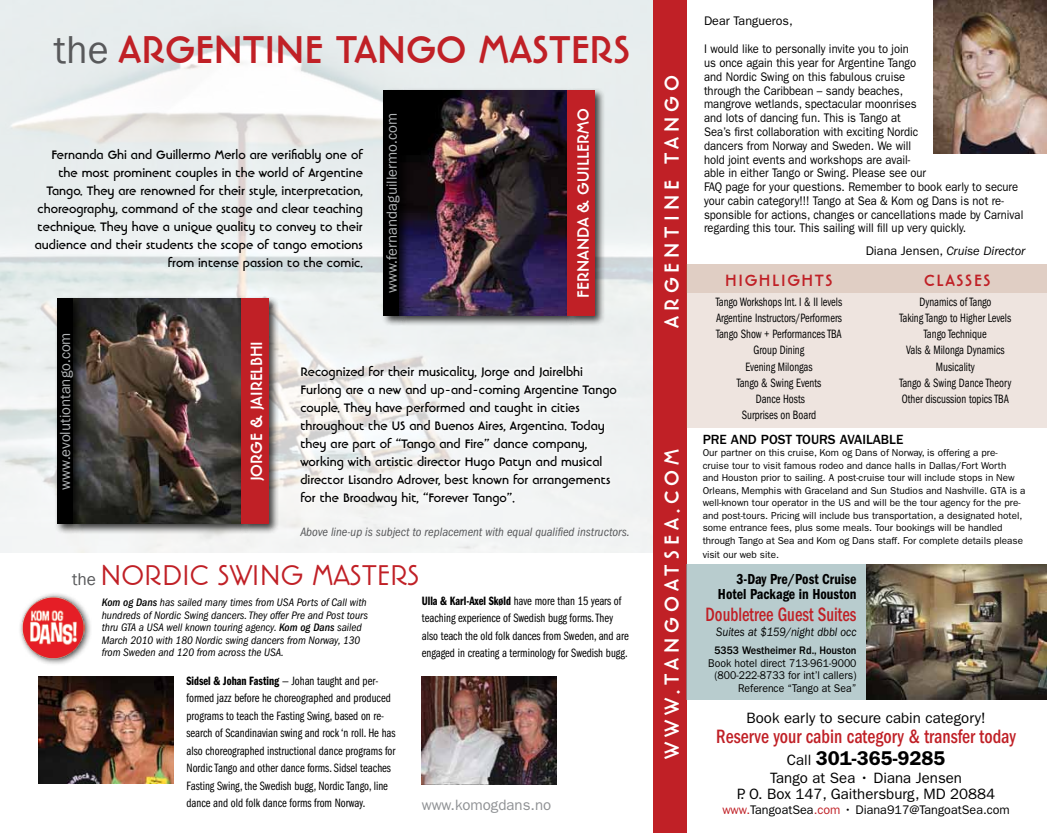
<style>
.page{position:relative;width:1047px;height:833px;background:#fff}
.page>*{position:absolute;margin:0;border:0;box-sizing:border-box;transform-origin:0 0}
.t1{font:700 47.5px "Linotype Banjoman";color:#c02026}
.t2{font:35px "Linotype Banjoman Text";color:#c02026}
.t3{font:700 25px "Linotype Banjoman";letter-spacing:.2em;color:#fff}
.t4{font:500 condensed 20px/22.5px "ITC Franklin Gothic Std";color:#c02026;text-align:center;scale:.9 1}
.t5{font:700 20px "Linotype Banjoman";color:#fff}
.t6{font:500 condensed 20px "ITC Franklin Gothic Std";color:#c02026;scale:.84 1}
.t7{font:700 20px "Linotype Banjoman";letter-spacing:.08em;color:#c02026}
.t8{font:700 15px/18px "Linotype Banjoman";color:#000;text-align:right}
.t9{font:15px/16.2px "ITC Franklin Gothic Std";color:#000;text-align:center}
.t10{font:15px "Franklin Gothic";color:#b1b4b6}
.t11{font:15px/15px "ITC Franklin Gothic Std Dm Cd";color:#000;text-align:right;scale:.93 1}
.t12{font:15px "ITC Franklin Gothic Std";color:#8f9194}
.t13{font:500 13.75px "ITC Franklin Gothic Std";color:#000}
.t14{font:12.5px/13.8px "ITC Franklin Gothic Std";color:#000;scale:.9 1}
.t15{font:12.5px/17.5px "ITC Franklin Gothic Std Bk Cp";color:#000}
.t16{font:condensed 12.5px/16.2px "ITC Franklin Gothic Std";color:#000;text-align:center;scale:.85 1}
.t17{font:italic condensed 12.5px "ITC Franklin Gothic Std";color:#58595b}
.t18{font:12.5px "ITC Franklin Gothic Std";color:#000}
.t19{font:12.5px "ITC Franklin Gothic Std Dm Cp";color:#000}
.t20{font:italic 12.5px "ITC Franklin Gothic Std";color:#000}
.t21{font:italic 12.5px "ITC Franklin Gothic Std";color:#000;scale:.87 1}
.t22{font:italic condensed 11.25px/12.5px "ITC Franklin Gothic Std";color:#000}
.t23{font:11.25px/12.5px "ITC Franklin Gothic Std";color:#000;text-align:right;scale:.93 1}
.t24{font:500 11.25px "ITC Franklin Gothic Std";color:#000;scale:.93 1}
.t25{font:10px/12.5px "ITC Franklin Gothic Std";color:#000}
.s1{font-family:"Franklin Gothic";font-weight:400;font-size:40px;color:#58595b}
.s2{font-family:"Franklin Gothic";font-size:17.5px;color:#58595b}
.s3{font-weight:500}
.s4{font-family:"ITC Franklin Gothic Std Bk Cp"}
.s5{font-family:"ITC Franklin Gothic Std Dm Cp"}
.s6{font-style:normal}
.s7{font-weight:400;font-stretch:normal;font-size:15px;color:#000}
.s8{font-weight:600;font-stretch:normal;color:#000}
.s9{color:#c02026}
</style>
<div class="page">
<img style="left:0;top:0;width:652px;height:552px">
<div style="left:652px;top:0;width:34px;height:832px;background:#c02026"></div>
<div style="left:686px;top:565px;width:360px;height:135px;background:#b8ccce"></div>
<img style="left:866px;top:565px;width:180px;height:135px">
<div style="left:18px;top:592px;width:74px;height:74px;background:#000;opacity:.75"></div>
<img style="left:22px;top:596px;width:63px;height:62px">
<img style="left:39px;top:676px;width:135px;height:107px">
<img style="left:422px;top:676px;width:135px;height:108px">
<div style="left:396px;top:88px;width:183px;height:239px;background:#000;opacity:.75"></div>
<img style="left:410px;top:90px;width:155px;height:225px">
<div style="left:565px;top:88px;width:41px;height:238px;background:#000;opacity:.75"></div>
<div style="left:568px;top:90px;width:27px;height:225px;background:#c02026"></div>
<div style="left:381px;top:88px;width:29px;height:239px;background:#000;opacity:.75"></div>
<div style="left:384px;top:90px;width:15px;height:225px;background:#000"></div>
<div style="left:70px;top:295px;width:182px;height:239px;background:#000;opacity:.75"></div>
<img style="left:83px;top:298px;width:155px;height:225px">
<div style="left:238px;top:295px;width:41px;height:239px;background:#000;opacity:.75"></div>
<div style="left:241px;top:298px;width:27px;height:225px;background:#c02026"></div>
<div style="left:54px;top:295px;width:29px;height:239px;background:#000;opacity:.75"></div>
<div style="left:57px;top:298px;width:15px;height:225px;background:#000"></div>
<div style="left:297px;top:363px;width:322px;height:146px;background:#fff;opacity:.75"></div>
<img style="left:933px;top:0;width:113px;height:153px">
<div style="left:686px;top:264px;width:360px;height:163px;background:#eee4df"></div>
<div style="left:686px;top:264px;width:360px;height:28px;background:#e0cec4"></div>
<h1 class="t1" style="left:54px;top:25px;width:578px"><span class="s1">the</span> ARGENTINE TANGO MASTERS</h1>
<p class="t8" style="left:35px;top:146px;width:330px">Fernanda Ghi and Guillermo Merlo are verifiably one of the most prominent couples in the world of Argentine Tango. They are renowned for their style, interpretation, choreography, command of the stage and clear teaching technique. They have a unique quality to convey to their audience and their students the scope of tango emotions from intense passion to the comic.</p>
<p class="t10" style="left:382px;top:293px;width:181px;rotate:-90deg">www.fernandaguillermo.com</p>
<h3 class="t5" style="left:572px;top:298px;width:191px;rotate:-90deg">FERNANDA &amp; GUILLERMO</h3>
<p class="t10" style="left:56px;top:489px;width:159px;rotate:-90deg">www.evolutiontango.com</p>
<h3 class="t5" style="left:246px;top:481px;width:142px;rotate:-90deg">JORGE &amp; JAIRELBHI</h3>
<p class="t8" style="left:300px;top:363px;width:318px;text-align:left">Recognized for their musicality, Jorge and Jairelbhi Furlong are a new and up-and-coming Argentine Tango couple. They have performed and taught in cities throughout the US and Buenos Aires, Argentina. Today they are part of “Tango and Fire” dance company, working with artistic director Hugo Patyn and musical director Lisandro Adrover, best known for arrangements for the Broadway hit, “Forever Tango”.</p>
<p class="t17" style="left:300px;top:524px;width:331px">Above line-up is subject to replacement with equal qualified instructors.</p>
<h2 class="t2" style="left:72px;top:557px;width:349px"><span class="s2">the</span> NORDIC SWING MASTERS</h2>
<p class="t22" style="left:102px;top:596px;width:268px"><span class="s3">Kom og Dans</span> has sailed many times from USA Ports of Call with hundreds of Nordic Swing dancers. They offer Pre and Post tours thru GTA a USA well known touring agency. <span class="s3">Kom og Dans</span> sailed March 2010 with 180 Nordic swing dancers from Norway, 130 from Sweden and 120 from across the USA.</p>
<p class="t19" style="left:186px;top:673px;width:193px">Sidsel &amp; Johan Fasting <span class="s4">— Johan taught and per-</span></p>
<p class="t15" style="left:186px;top:689px;width:210px">formed jazz before he choreographed and produced programs to teach the Fasting Swing, based on re&shy;search of Scandinavian swing and rock ‘n roll. He has also choreographed instructional dance programs for Nordic Tango and other dance forms. Sidsel teaches Fasting Swing, the Swedish bugg, Nordic Tango, line dance and old folk dance forms from Norway.</p>
<p class="t15" style="left:422px;top:592px;width:208px"><span class="s5">Ulla &amp; Karl-Axel Skøld</span> have more than 15 years of teaching experience of Swedish bugg forms. They also teach the old folk dances from Sweden, and are engaged in creating a terminology for Swedish bugg.</p>
<p class="t12" style="left:422px;top:796px;width:131px">www.komogdans.no</p>
<h3 class="t3" style="left:658px;top:328px;width:254px;rotate:-90deg">ARGENTINE TANGO</h3>
<h3 class="t3" style="left:658px;top:759px;width:312px;rotate:-90deg">WWW.TANGOATSEA.COM</h3>
<p class="t18" style="left:704px;top:13px;width:90px">Dear Tangueros,</p>
<p class="t14" style="left:704px;top:42px;width:356px">I would like to personally invite you to join<br>us once again this year for Argentine Tango<br>and Nordic Swing on this fabulous cruise<br>through the Caribbean – sandy beaches,<br>mangrove wetlands, spectacular moonrises<br>and lots of dancing fun. This is Tango at<br>Sea’s first collaboration with exciting Nordic<br>dancers from Norway and Sweden. We will<br>hold joint events and workshops are avail-<br>able in either Tango or Swing. Please see our<br>FAQ page for your questions. Remember to book early to secure your cabin category!!! Tango at Sea &amp; Kom og Dans is not re&shy;sponsible for actions, changes or cancellations made by Carnival regarding this tour. This sailing will fill up very quickly.</p>
<p class="t20" style="left:865px;top:244px;width:161px"><span class="s6">Diana Jensen,</span> Cruise Director</p>
<h3 class="t7" style="left:725px;top:270px;width:109px">HIGHLIGHTS</h3>
<h3 class="t7" style="left:923px;top:270px;width:68px">CLASSES</h3>
<p class="t16" style="left:715px;top:293px;width:150px">Tango Workshops Int. I &amp; II levels<br>Argentine Instructors/Performers<br>Tango Show + Performances TBA<br>Group Dining<br>Evening Milongas<br>Tango &amp; Swing Events<br>Dance Hosts<br>Surprises on Board</p>
<p class="t16" style="left:899px;top:293px;width:133px">Dynamics of Tango<br>Taking Tango to Higher Levels<br>Tango Technique<br>Vals &amp; Milonga Dynamics<br>Musicality<br>Tango &amp; Swing Dance Theory<br>Other discussion topics TBA</p>
<p class="t13" style="left:702px;top:431px;width:202px">PRE AND POST TOURS AVAILABLE</p>
<p class="t25" style="left:702px;top:447px;width:324px">Our partner on this cruise, Kom og Dans of Norway, is offering a pre&shy;cruise tour to visit famous rodeo and dance halls in Dallas/Fort Worth<br>and Houston prior to sailing. A post-cruise tour will include stops in New Orleans, Memphis with Graceland and Sun Studios and Nashville. GTA is a well-known tour operator in the US and will be the tour agency for the pre&shy;and post-tours. Pricing will include bus transportation, a designated hotel, some entrance fees, plus some meals. Tour bookings will be handled through Tango at Sea and Kom og Dans staff. For complete details please</p>
<p class="t25" style="left:702px;top:548px;width:78px">visit our web site.</p>
<p class="t11" style="left:717px;top:571px;width:150px">3-Day Pre/Post Cruise<br>Hotel Package in Houston</p>
<h3 class="t6" style="left:705px;top:603px;width:181px">Doubletree Guest Suites</h3>
<p class="t21" style="left:716px;top:625px;width:163px">Suites at $159/night dbbl occ</p>
<p class="t24" style="left:714px;top:644px;width:154px">5353 Westheimer Rd., Houston</p>
<p class="t23" style="left:708px;top:657px;width:161px">Book hotel direct 713-961-9000 (800-222-8733 for int’l callers)<br>Reference “Tango at Sea”</p>
<p class="t9" style="left:746px;top:709px;width:240px">Book early to secure cabin category!</p>
<h3 class="t4" style="left:716px;top:725px;width:334px">Reserve your cabin category &amp; transfer today<br><span class="s7">Call</span> <span class="s8">301-365-9285</span></h3>
<p class="t9" style="left:737px;top:770px;width:259px">Tango at Sea • Diana Jensen<br>P. O. Box 147, Gaithersburg, MD 20884</p>
<p class="t18" style="left:722px;top:803px;width:289px"><span class="s9">www.</span>TangoatSea<span class="s9">.com</span> • Diana917@TangoatSea.com</p>
</div>
